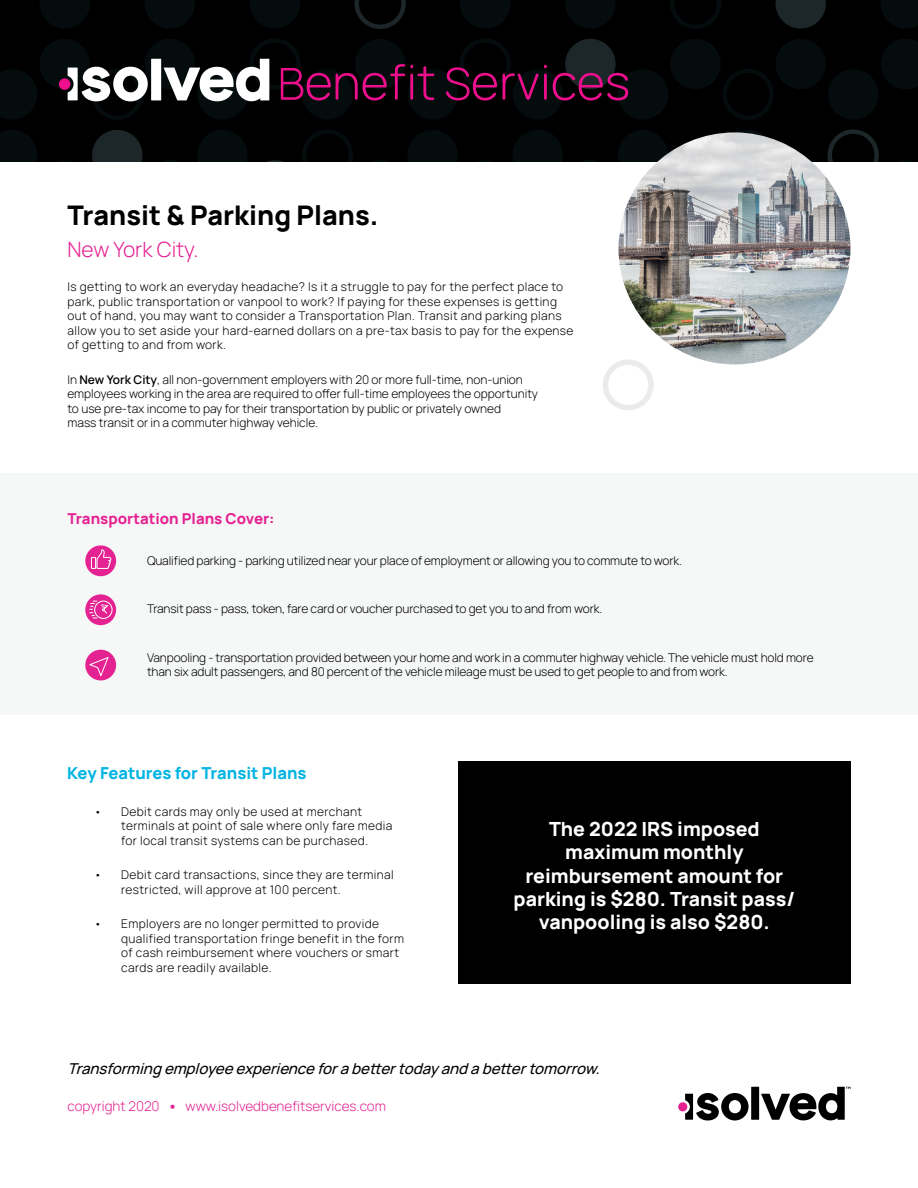
<style>
.page{position:relative;width:918px;height:1188px;background:#fff}
.page>*{position:absolute;margin:0;border:0;box-sizing:border-box;transform-origin:0 0}
.t1{font:800 27px "Manrope";color:#000001}
.t2{font:300 21px "Manrope";color:#e52292}
.t3{font:800 19.5px/23.4px "Manrope";color:#fff;text-align:center}
.t4{font:800 16.5px "Manrope";color:#00b4e3}
.t5{font:italic 500 15px "Manrope";color:#000001}
.t6{font:800 15px "Manrope";color:#e52292}
.t7{font:300 13.5px "Manrope";color:#e52292}
.t8{font:300 12px/14.4px "Manrope";letter-spacing:.03em;color:#000001}
.t9{font:300 12px/14.4px "Manrope";letter-spacing:-.01em;color:#000001}
.t10{font:300 12px/14.4px "Manrope";letter-spacing:.01em;color:#000001}
.s1{font-weight:600}
.s2{font-weight:800}
</style>
<div class="page">
<div style="left:0;top:0;width:918px;height:162px;background:#000001"></div>
<svg style="left:40px;top:0;width:50px;height:28px"></svg>
<svg style="left:145px;top:0;width:50px;height:28px"></svg>
<svg style="left:250px;top:0;width:50px;height:28px"></svg>
<div style="left:408px;top:69px;width:50px;height:51px;background:#040c0e;border-radius:50%"></div>
<svg style="left:460px;top:0;width:50px;height:28px"></svg>
<div style="left:513px;top:69px;width:50px;height:51px;background:#040c0e;border-radius:50%"></div>
<svg style="left:566px;top:0;width:49px;height:28px"></svg>
<div style="left:618px;top:69px;width:50px;height:51px;background:#040c0e;border-radius:50%"></div>
<svg style="left:670px;top:0;width:51px;height:29px"></svg>
<svg style="left:671px;top:39px;width:155px;height:81px"></svg>
<svg style="left:775px;top:0;width:51px;height:29px"></svg>
<div style="left:828px;top:69px;width:50px;height:51px;background:#040c0e;border-radius:50%"></div>
<svg style="left:881px;top:39px;width:37px;height:50px"></svg>
<svg style="left:881px;top:0;width:37px;height:28px"></svg>
<svg style="left:354px;top:0;width:52px;height:29px"></svg>
<svg style="left:0;top:129px;width:913px;height:33px"></svg>
<div style="left:678px;top:1102px;width:9px;height:9px;background:#e52292;border-radius:50%"></div>
<svg style="left:685px;top:1087px;width:165px;height:34px"></svg>
<svg style="left:0;top:39px;width:434px;height:81px"></svg>
<svg style="left:446px;top:39px;width:101px;height:61px"></svg>
<hr style="left:544px;top:74px;width:3px;height:26px;background:#ed0f8c">
<svg style="left:553px;top:39px;width:75px;height:61px"></svg>
<img style="left:618px;top:132px;width:232px;height:232px;border-radius:116px">
<div style="left:603px;top:359px;width:51px;height:51px;border:5px solid #e9ebec;border-radius:50%"></div>
<div style="left:458px;top:761px;width:393px;height:222px;background:#000001"></div>
<div style="left:0;top:473px;width:918px;height:242px;background:#f6f7f7"></div>
<div style="left:85px;top:650px;width:31px;height:30px;background:#e52292;border-radius:50%"></div>
<svg style="left:89px;top:657px;width:20px;height:20px"></svg>
<div style="left:85px;top:594px;width:31px;height:31px;background:#e52292;border-radius:50%"></div>
<svg style="left:89px;top:601px;width:24px;height:18px"></svg>
<div style="left:85px;top:545px;width:31px;height:31px;background:#e52292;border-radius:50%"></div>
<svg style="left:91px;top:549px;width:20px;height:20px"></svg>
<h1 class="t1" style="left:68px;top:196px;width:312px">Transit &amp; Parking Plans.</h1>
<h2 class="t2" style="left:68px;top:234px;width:132px">New York City.</h2>
<p class="t8" style="left:68px;top:279px;width:507px">Is getting to work an everyday headache? Is it a struggle to pay for the perfect place to park, public transportation or vanpool to work? If paying for these expenses is getting out of hand, you may want to consider a Transportation Plan. Transit and parking plans allow you to set aside your hard-earned dollars on a pre-tax basis to pay for the expense of getting to and from work.</p>
<p class="t10" style="left:68px;top:372px;width:472px">In <span class="s1">New York City</span>, all non-government employers with 20 or more full-time, non-union employees working in the area are required to offer full-time employees the opportunity to use pre-tax income to pay for their transportation by public or privately owned<br>mass transit or in a commuter highway vehicle.</p>
<h3 class="t6" style="left:68px;top:508px;width:209px">Transportation Plans Cover:</h3>
<p class="t9" style="left:147px;top:553px;width:537px">Qualified parking - parking utilized near your place of employment or allowing you to commute to work.</p>
<p class="t9" style="left:147px;top:601px;width:457px">Transit pass - pass, token, fare card or voucher purchased to get you to and from work.</p>
<p class="t9" style="left:147px;top:649px;width:668px">Vanpooling - transportation provided between your home and work in a commuter highway vehicle. The vehicle must hold more than six adult passengers, and 80 percent of the vehicle mileage must be used to get people to and from work.</p>
<h3 class="t4" style="left:67px;top:761px;width:241px">Key Features for Transit Plans</h3>
<p class="t8" style="left:121px;top:804px;width:273px;text-indent:-27px">• Debit cards may only be used at merchant terminals at point of sale where only fare media for local transit systems can be purchased.</p>
<p class="t8" style="left:121px;top:867px;width:274px;text-indent:-27px">• Debit card transactions, since they are terminal restricted, will approve at 100 percent.</p>
<p class="t8" style="left:121px;top:916px;width:284px;text-indent:-27px">• Employers are no longer permitted to provide qualified transportation fringe benefit in the form of cash reimbursement where vouchers or smart cards are readily available.</p>
<h3 class="t3" style="left:513px;top:816px;width:283px">The 2022 IRS imposed maximum monthly reimbursement amount for parking is $280. Transit pass/ vanpooling is also $280.</h3>
<p class="t5" style="left:68px;top:1058px;width:539px">Transformingemployeeexperienceforabettertodayandabettertomorrow.</p>
<p class="t7" style="left:68px;top:1096px;width:320px">copyright 2020 <span class="s2">•</span> www.isolvedbenefitservices.com</p>
</div>
